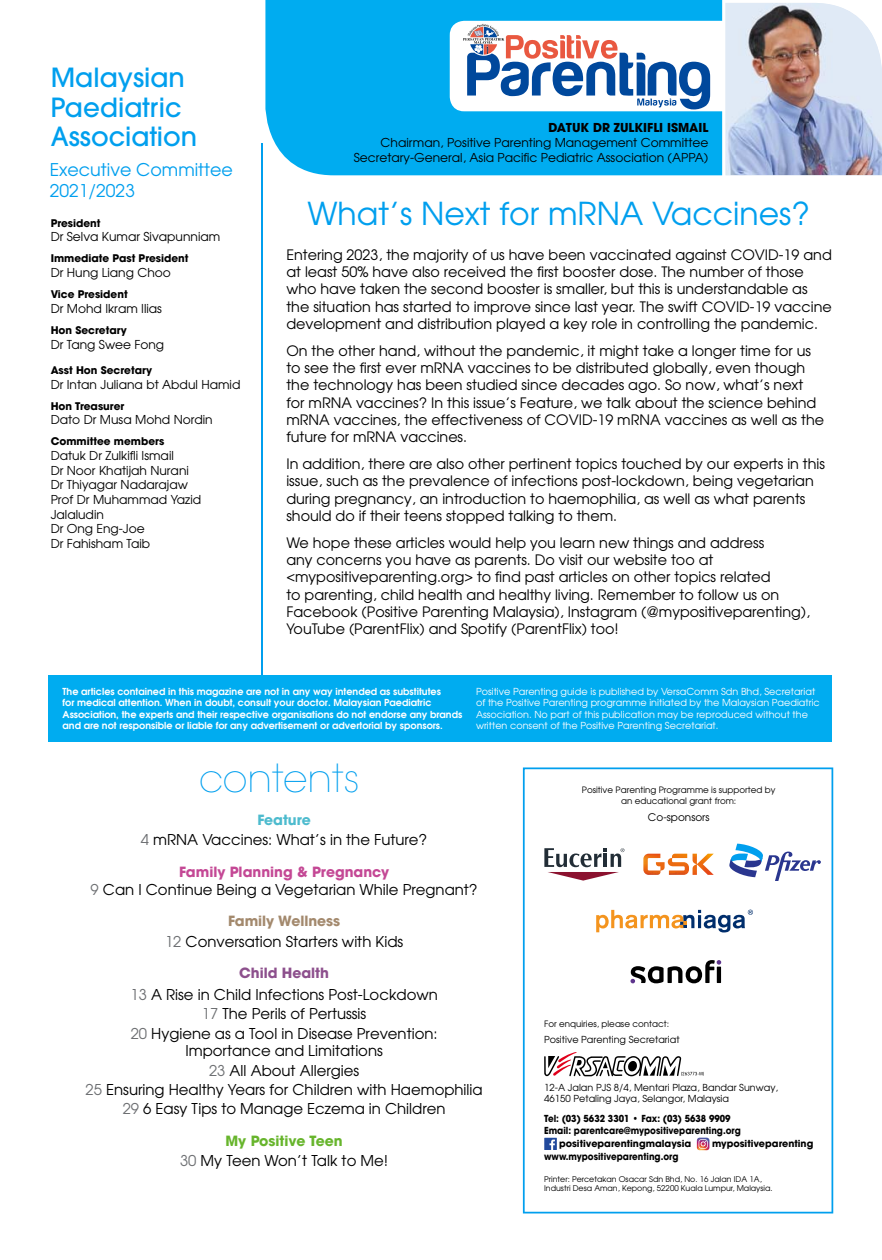
<style>
.page{position:relative;width:882px;height:1260px;background:#fff}
.page>*{position:absolute;margin:0;border:0;box-sizing:border-box;transform-origin:0 0}
.t1{font:200 38.5px "Avant Garde";color:#009fee}
.t2{font:31.5px "Avant Garde";color:#009fee}
.t3{font:500 26.25px/29.8px "Avant Garde";color:#009fee}
.t4{font:17.5px/21px "Avant Garde";color:#009fee}
.t5{font:14.88px/19.2px "Avant Garde";color:#000;text-align:center}
.t6{font:14.35px/17.2px "Avant Garde";color:#000}
.t7{font:700 14px "Avant Garde";color:#c44895}
.t8{font:700 14px "Avant Garde";color:#a3896d}
.t9{font:700 14px "Avant Garde";color:#67b52c}
.t10{font:700 14px "Avant Garde";color:#8d508d}
.t11{font:700 14px "Avant Garde";color:#4dbbce}
.t12{font:12.25px/14.7px "Avant Garde";color:#000}
.t13{font:700 12.25px "Avant Garde";color:#000}
.t14{font:700 10.5px "Avant Garde";color:#000}
.t15{font:10.5px "Avant Garde";color:#000}
.t16{font:600 9.62px/11.5px "Avant Garde";color:#fff}
.t17{font:9.62px/11.5px "Avant Garde";color:#fff}
.t18{font:9.62px/11.5px "Avant Garde";color:#000}
.t19{font:700 9.62px/11.5px "Avant Garde";color:#000;scale:.91 1}
.t20{font:700 9.62px "Avant Garde";color:#000}
.t21{font:8.75px/10.5px "Avant Garde";color:#000;text-align:center}
.t22{font:7.88px/9.5px "Avant Garde";color:#000}
.s1{color:#6d6f72}
</style>
<div class="page">
<div style="left:265px;top:0;width:457px;height:175px;background:#00acf0"></div>
<div style="left:450px;top:21px;width:292px;height:90px;background:#fff;border-radius:14px"></div>
<div style="left:48px;top:675px;width:784px;height:67px;background:#00acf0"></div>
<hr style="left:261px;top:143px;width:2px;height:532px;background:#009fee">
<img style="left:725px;top:3px;width:157px;height:172px">
<svg style="left:463px;top:24px;width:247px;height:85px"></svg>
<svg style="left:523px;top:767px;width:310px;height:446px"></svg>
<svg style="left:544px;top:1052px;width:160px;height:24px"></svg>
<svg style="left:544px;top:1138px;width:13px;height:12px"></svg>
<svg style="left:697px;top:1138px;width:12px;height:12px"></svg>
<svg style="left:729px;top:844px;width:92px;height:37px"></svg>
<svg style="left:631px;top:960px;width:90px;height:23px"></svg>
<svg style="left:596px;top:910px;width:157px;height:22px"></svg>
<svg style="left:643px;top:854px;width:71px;height:21px"></svg>
<svg style="left:544px;top:848px;width:80px;height:33px"></svg>
<h3 class="t3" style="left:51px;top:65px;width:148px">Malaysian<br>Paediatric<br>Association</h3>
<p class="t4" style="left:50px;top:160px;width:185px">Executive Committee<br>2021/2023</p>
<p class="t14" style="left:51px;top:219px;width:51px">President</p>
<p class="t12" style="left:51px;top:231px;width:171px">Dr Selva Kumar Sivapunniam</p>
<p class="t14" style="left:51px;top:255px;width:139px">Immediate Past President</p>
<p class="t12" style="left:51px;top:266px;width:122px">Dr Hung Liang Choo</p>
<p class="t14" style="left:51px;top:290px;width:79px">Vice President</p>
<p class="t12" style="left:51px;top:302px;width:113px">Dr Mohd Ikram Ilias</p>
<p class="t14" style="left:51px;top:326px;width:78px">Hon Secretary</p>
<p class="t12" style="left:51px;top:338px;width:115px">Dr Tang Swee Fong</p>
<p class="t14" style="left:51px;top:366px;width:103px">Asst Hon Secretary</p>
<p class="t12" style="left:51px;top:378px;width:191px">Dr Intan Juliana bt Abdul Hamid</p>
<p class="t14" style="left:51px;top:402px;width:75px">Hon Treasurer</p>
<p class="t12" style="left:51px;top:414px;width:164px">Dato Dr Musa Mohd Nordin</p>
<p class="t14" style="left:51px;top:438px;width:115px">Committee members</p>
<p class="t12" style="left:51px;top:449px;width:152px">Datuk Dr Zulkifli Ismail<br>Dr Noor Khatijah Nurani<br>Dr Thiyagar Nadarajaw<br>Prof Dr Muhammad Yazid<br>Jalaludin<br>Dr Ong Eng-Joe<br>Dr Fahisham Taib</p>
<p class="t13" style="left:548px;top:123px;width:161px">DATUK DR ZULKIFLI ISMAIL</p>
<p class="t12" style="left:354px;top:136px;width:356px;text-align:right">Chairman, Positive Parenting Management Committee<br>Secretary-General, Asia Pacific Pediatric Association (APPA)</p>
<h2 class="t2" style="left:307px;top:202px;width:504px">What’s Next for mRNA Vaccines?</h2>
<p class="t6" style="left:286px;top:247px;width:547px">Entering 2023, the majority of us have been vaccinated against COVID-19 and at least 50% have also received the first booster dose. The number of those who have taken the second booster is smaller, but this is understandable as the situation has started to improve since last year. The swift COVID-19 vaccine development and distribution played a key role in controlling the pandemic.</p>
<p class="t6" style="left:286px;top:343px;width:539px">On the other hand, without the pandemic, it might take a longer time for us to see the first ever mRNA vaccines to be distributed globally, even though the technology has been studied since decades ago. So now, what’s next for mRNA vaccines? In this issue’s Feature, we talk about the science behind mRNA vaccines, the effectiveness of COVID-19 mRNA vaccines as well as the future for mRNA vaccines.</p>
<p class="t6" style="left:286px;top:457px;width:540px">In addition, there are also other pertinent topics touched by our experts in this issue, such as the prevalence of infections post-lockdown, being vegetarian during pregnancy, an introduction to haemophilia, as well as what parents should do if their teens stopped talking to them.</p>
<p class="t6" style="left:286px;top:536px;width:525px">We hope these articles would help you learn new things and address<br>any concerns you have as parents. Do visit our website too at &lt;mypositiveparenting.org&gt; to find past articles on other topics related<br>to parenting, child health and healthy living. Remember to follow us on Facebook (Positive Parenting Malaysia), Instagram (@mypositiveparenting), YouTube (ParentFlix) and Spotify (ParentFlix) too!</p>
<p class="t16" style="left:63px;top:686px;width:401px">The articles contained in this magazine are not in any way intended as substitutes<br>for medical attention. When in doubt, consult your doctor. Malaysian Paediatric Association, the experts and their respective organisations do not endorse any brands and are not responsible or liable for any advertisement or advertorial by sponsors.</p>
<p class="t17" style="left:476px;top:686px;width:345px">Positive Parenting guide is published by VersaComm Sdn Bhd, Secretariat of the Positive Parenting programme initiated by the Malaysian Paediatric Association. No part of this publication may be reproduced without the written consent of the Positive Parenting Secretariat.</p>
<h1 class="t1" style="left:199px;top:763px;width:162px">contents</h1>
<p class="t11" style="left:257px;top:814px;width:55px">Feature</p>
<p class="t5" style="left:141px;top:831px;width:288px"><span class="s1">4</span> mRNA Vaccines: What’s in the Future?</p>
<p class="t7" style="left:179px;top:866px;width:212px">Family Planning &amp; Pregnancy</p>
<p class="t5" style="left:91px;top:881px;width:389px"><span class="s1">9</span> Can I Continue Being a Vegetarian While Pregnant?</p>
<p class="t8" style="left:228px;top:916px;width:114px">Family Wellness</p>
<p class="t5" style="left:165px;top:933px;width:240px"><span class="s1">12</span> Conversation Starters with Kids</p>
<p class="t10" style="left:239px;top:968px;width:91px">Child Health</p>
<p class="t5" style="left:130px;top:986px;width:309px"><span class="s1">13</span> A Rise in Child Infections Post-Lockdown<br><span class="s1">17</span> The Perils of Pertussis<br><span class="s1">20</span> Hygiene as a Tool in Disease Prevention:</p>
<p class="t5" style="left:86px;top:1043px;width:399px">Importance and Limitations<br><span class="s1">23</span> All About Allergies<br><span class="s1">25</span> Ensuring Healthy Years for Children with Haemophilia <span class="s1">29</span> 6 Easy Tips to Manage Eczema in Children</p>
<p class="t9" style="left:226px;top:1135px;width:119px">My Positive Teen</p>
<p class="t5" style="left:180px;top:1152px;width:210px"><span class="s1">30</span> My Teen Won’t Talk to Me!</p>
<p class="t21" style="left:582px;top:785px;width:195px">Positive Parenting Programme is supported by an educational grant from:</p>
<p class="t15" style="left:648px;top:813px;width:63px">Co-sponsors</p>
<p class="t21" style="left:544px;top:1019px;width:127px">For enquiries, please contact:</p>
<p class="t18" style="left:544px;top:1034px;width:137px">Positive Parenting Secretariat</p>
<p class="t18" style="left:544px;top:1082px;width:236px">12-A Jalan PJS 8/4, Mentari Plaza, Bandar Sunway,<br>46150 Petaling Jaya, Selangor, Malaysia</p>
<p class="t19" style="left:544px;top:1114px;width:218px">Tel: (03) 5632 3301 • Fax: (03) 5638 9909<br>Email: parentcare@mypositiveparenting.org</p>
<p class="t20" style="left:559px;top:1140px;width:134px">positiveparentingmalaysia</p>
<p class="t20" style="left:712px;top:1140px;width:103px">mypositiveparenting</p>
<p class="t19" style="left:544px;top:1151px;width:149px">www.mypositiveparenting.org</p>
<p class="t22" style="left:544px;top:1175px;width:230px">Printer: Percetakan Osacar Sdn Bhd, No. 16 Jalan IDA 1A,<br>Industri Desa Aman, Kepong, 52200 Kuala Lumpur, Malaysia.</p>
</div>
